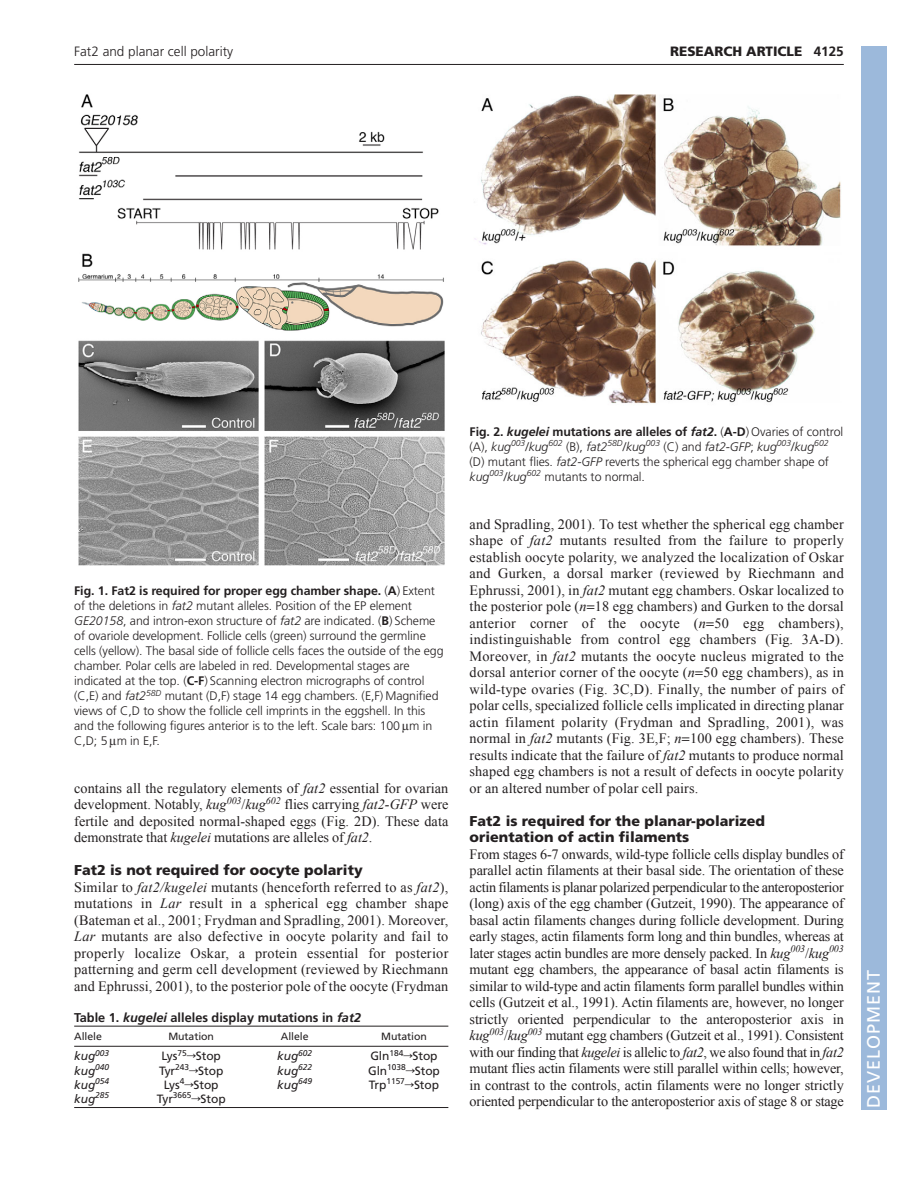
<style>
.page{position:relative;width:918px;height:1188px;background:#fff}
.page>*{position:absolute;margin:0;border:0;box-sizing:border-box;transform-origin:0 0}
.t1{font:18px "Frutiger LT Std";letter-spacing:.055em;color:#fff}
.t2{font:14.25px/16.5px "Times New Roman";letter-spacing:.005em;color:#231f20;text-align:justify}
.t3{font:900 14.25px/16.5px "Frutiger LT Std";color:#231f20}
.t4{font:300 13.5px "Frutiger LT Std";color:#231f20}
.t5{font:900 13.5px "Frutiger LT Std";color:#231f20}
.t6{font:700 12.75px "Frutiger LT Std";color:#231f20}
.t7{font:300 12.3px/15px "Frutiger LT Std";letter-spacing:-.005em;color:#231f20}
.t8{font:12px "Frutiger LT Std";letter-spacing:-.005em;color:#231f20}
.t9{font:italic 12px "Frutiger LT Std";letter-spacing:-.005em;color:#231f20}
.t10{font:10.5px "Frutiger LT Std";letter-spacing:-.005em;color:#231f20}
.s1{font-weight:700}
.s2{font-style:italic}
.s3{font-family:"Math Technical P02"}
.s4{font-weight:700;font-style:italic}
</style>
<div class="page">
<hr style="left:74px;top:64px;width:770px;height:1px;background:#231f20">
<img style="left:78px;top:94px;width:367px;height:472px">
<hr style="left:74px;top:1026px;width:374px;height:1px;background:#231f20">
<hr style="left:74px;top:1046px;width:374px;height:1px;background:#231f20">
<hr style="left:74px;top:1107px;width:374px;height:1px;background:#231f20">
<img style="left:474px;top:94px;width:367px;height:310px">
<div style="left:861px;top:46px;width:25px;height:1064px;background:#9cb9db"></div>
<p class="t4" style="left:74px;top:46px;width:160px">Fat2 and planar cell polarity</p>
<p class="t5" style="left:670px;top:46px;width:175px">RESEARCH ARTICLE <span class="s1">4125</span></p>
<p class="t7" style="left:74px;top:585px;width:371px"><span class="s1">Fig. 1. Fat2 is required for proper egg chamber shape.</span> (<span class="s1">A</span>) Extent of the deletions in <span class="s2">fat2</span> mutant alleles. Position of the EP element <span class="s2">GE20158</span>, and intron-exon structure of <span class="s2">fat2</span> are indicated. (<span class="s1">B</span>) Scheme of ovariole development. Follicle cells (green) surround the germline cells (yellow). The basal side of follicle cells faces the outside of the egg chamber. Polar cells are labeled in red. Developmental stages are indicated at the top. (<span class="s1">C-F</span>) Scanning electron micrographs of control (C,E) and <span class="s2">fat2</span><sup>58D</sup> mutant (D,F) stage 14 egg chambers. (E,F) Magnified views of C,D to show the follicle cell imprints in the eggshell. In this and the following figures anterior is to the left. Scale bars: 100 m in C,D; 5 m in E,F.</p>
<p class="t2" style="left:74px;top:780px;width:376px">contains all the regulatory elements of <span class="s2">fat2</span> essential for ovarian development. Notably, <span class="s2">kug</span><sup>003</sup>/<span class="s2">kug</span><sup>602</sup> flies carrying <span class="s2">fat2-GFP</span> were fertile and deposited normal-shaped eggs (Fig. 2D). These data demonstrate that <span class="s2">kugelei</span> mutations are alleles of <span class="s2">fat2</span>.</p>
<p class="t3" style="left:74px;top:863px;width:290px">Fat2 is not required for oocyte polarity</p>
<p class="t2" style="left:74px;top:879px;width:376px">Similar to <span class="s2">fat2/kugelei</span> mutants (henceforth referred to as <span class="s2">fat2</span>), mutations in <span class="s2">Lar</span> result in a spherical egg chamber shape (Bateman et al., 2001; Frydman and Spradling, 2001). Moreover, <span class="s2">Lar</span> mutants are also defective in oocyte polarity and fail to properly localize Oskar, a protein essential for posterior patterning and germ cell development (reviewed by Riechmann and Ephrussi, 2001), to the posterior pole of the oocyte (Frydman</p>
<p class="t6" style="left:74px;top:1012px;width:288px">Table 1. <span class="s2">kugelei</span> alleles display mutations in <span class="s2">fat2</span></p>
<p class="t10" style="left:74px;top:1032px;width:29px">Allele</p>
<p class="t10" style="left:168px;top:1032px;width:47px">Mutation</p>
<p class="t10" style="left:281px;top:1032px;width:29px">Allele</p>
<p class="t10" style="left:381px;top:1032px;width:47px">Mutation</p>
<p class="t9" style="left:74px;top:1049px;width:37px">kug<sup>003</sup></p>
<p class="t8" style="left:161px;top:1051px;width:61px">Lys<sup>75</sup><span class="s3">r</span>Stop</p>
<p class="t9" style="left:277px;top:1049px;width:37px">kug<sup>602</sup></p>
<p class="t8" style="left:370px;top:1051px;width:69px">Gln<sup>184</sup><span class="s3">r</span>Stop</p>
<p class="t9" style="left:74px;top:1063px;width:37px">kug<sup>040</sup></p>
<p class="t8" style="left:159px;top:1066px;width:66px">Tyr<sup>243</sup><span class="s3">r</span>Stop</p>
<p class="t9" style="left:277px;top:1063px;width:37px">kug<sup>622</sup></p>
<p class="t8" style="left:368px;top:1066px;width:73px">Gln<sup>1038</sup><span class="s3">r</span>Stop</p>
<p class="t9" style="left:74px;top:1078px;width:37px">kug<sup>054</sup></p>
<p class="t8" style="left:164px;top:1080px;width:56px">Lys<sup>4</sup><span class="s3">r</span>Stop</p>
<p class="t9" style="left:277px;top:1078px;width:37px">kug<sup>649</sup></p>
<p class="t8" style="left:369px;top:1080px;width:72px">Trp<sup>1157</sup><span class="s3">r</span>Stop</p>
<p class="t9" style="left:74px;top:1092px;width:37px">kug<sup>285</sup></p>
<p class="t8" style="left:157px;top:1094px;width:70px">Tyr<sup>3665</sup><span class="s3">r</span>Stop</p>
<p class="t7" style="left:470px;top:425px;width:375px"><span class="s1">Fig. 2.</span> <span class="s4">kugelei</span> <span class="s1">mutations are alleles of</span> <span class="s4">fat2</span><span class="s1">.</span> (<span class="s1">A-D</span>) Ovaries of control (A), <span class="s2">kug</span><sup>003</sup>/<span class="s2">kug</span><sup>602</sup> (B), <span class="s2">fat2</span><sup>58D</sup>/<span class="s2">kug</span><sup>003</sup> (C) and <span class="s2">fat2-GFP</span>; <span class="s2">kug</span><sup>003</sup>/<span class="s2">kug</span><sup>602 </sup>(D) mutant flies. <span class="s2">fat2-GFP</span> reverts the spherical egg chamber shape of <span class="s2">kug</span><sup>003</sup>/<span class="s2">kug</span><sup>602</sup> mutants to normal.</p>
<p class="t2" style="left:470px;top:516px;width:376px">and Spradling, 2001). To test whether the spherical egg chamber shape of <span class="s2">fat2</span> mutants resulted from the failure to properly establish oocyte polarity, we analyzed the localization of Oskar and Gurken, a dorsal marker (reviewed by Riechmann and Ephrussi, 2001), in <span class="s2">fat2</span> mutant egg chambers. Oskar localized to the posterior pole (<span class="s2">n</span> 18 egg chambers) and Gurken to the dorsal anterior corner of the oocyte (<span class="s2">n</span> 50 egg chambers), indistinguishable from control egg chambers (Fig. 3A-D).<br>Moreover, in <span class="s2">fat2</span> mutants the oocyte nucleus migrated to the dorsal anterior corner of the oocyte (<span class="s2">n</span> 50 egg chambers), as in wild-type ovaries (Fig. 3C,D). Finally, the number of pairs of polar cells, specialized follicle cells implicated in directing planar actin filament polarity (Frydman and Spradling, 2001), was normal in <span class="s2">fat2</span> mutants (Fig. 3E,F; <span class="s2">n</span> 100 egg chambers). These results indicate that the failure of <span class="s2">fat2</span> mutants to produce normal shaped egg chambers is not a result of defects in oocyte polarity or an altered number of polar cell pairs.</p>
<p class="t3" style="left:470px;top:814px;width:297px">Fat2 is required for the planar-polarized orientation of actin filaments</p>
<p class="t2" style="left:470px;top:846px;width:376px">From stages 6-7 onwards, wild-type follicle cells display bundles of parallel actin filaments at their basal side. The orientation of these actin filaments is planar polarized perpendicular to the anteroposterior (long) axis of the egg chamber (Gutzeit, 1990). The appearance of basal actin filaments changes during follicle development. During early stages, actin filaments form long and thin bundles, whereas at later stages actin bundles are more densely packed. In <span class="s2">kug</span><sup>003</sup>/<span class="s2">kug</span><sup>003 </sup>mutant egg chambers, the appearance of basal actin filaments is similar to wild-type and actin filaments form parallel bundles within cells (Gutzeit et al., 1991). Actin filaments are, however, no longer strictly oriented perpendicular to the anteroposterior axis in <span class="s2">kug</span><sup>003</sup>/<span class="s2">kug</span><sup>003</sup> mutant egg chambers (Gutzeit et al., 1991). Consistent with our finding that <span class="s2">kugelei</span> is allelic to <span class="s2">fat2</span>, we also found that in <span class="s2">fat2 </span>mutant flies actin filaments were still parallel within cells; however, in contrast to the controls, actin filaments were no longer strictly oriented perpendicular to the anteroposterior axis of stage 8 or stage</p>
<p class="t1" style="left:863px;top:1108px;width:140px;rotate:-90deg">DEVELOPMENT</p>
</div>
